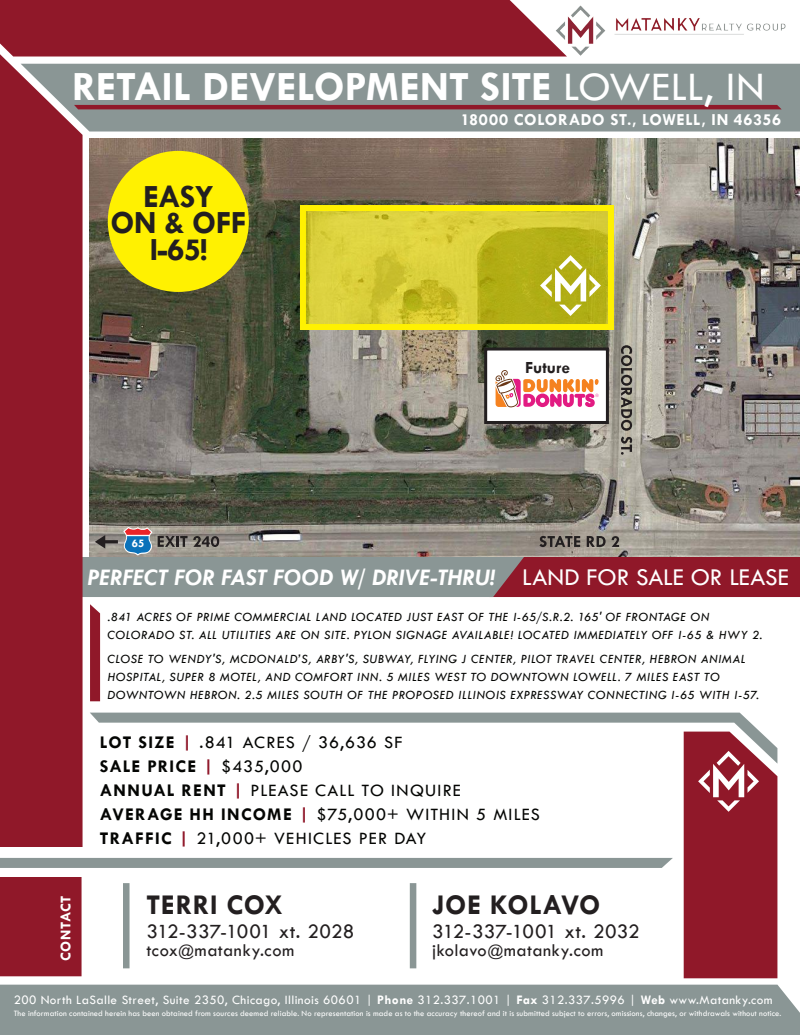
<style>
.page{position:relative;width:800px;height:1035px;background:#fff}
.page>*{position:absolute;margin:0;border:0;box-sizing:border-box;transform-origin:0 0}
.t1{font:700 42px "Tw Cen";letter-spacing:-.005em;color:#fff}
.t2{font:700 32.7px/26.6px "Tw Cen";letter-spacing:-.02em;color:#231f20;text-align:center}
.t3{font:700 28.9px "Tw Cen";letter-spacing:.015em;color:#231f20}
.t4{font:italic 700 24px "Tw Cen";letter-spacing:.005em;color:#fff}
.t5{font:21px "Tw Cen";letter-spacing:.005em;color:#231f20}
.t6{font:18.4px "Tw Cen";letter-spacing:.025em;color:#231f20}
.t7{font:18px/24px "Tw Cen";letter-spacing:.065em;color:#040503}
.t8{font:700 17.2px "Tw Cen";color:#231f20}
.t9{font:700 17px "Tw Cen";letter-spacing:.035em;color:#fff}
.t10{font:700 15px "Tw Cen";letter-spacing:.035em;color:#fff}
.t11{font:13.2px "Tw Cen";letter-spacing:.03em;color:#fff}
.t12{font:italic 13px/18px "Tw Cen";letter-spacing:.025em;color:#040503}
.t13{font:700 11.7px "Tw Cen";color:#fff}
.t14{font:8.5px "Tw Cen";letter-spacing:.01em;color:#fff}
.s1{font-weight:400}
.s2{font-weight:400;font-style:normal;font-size:25px}
.s3{font-weight:700}
.s4{font-weight:700;color:#90182a}
.s5{font-size:15.7px}
</style>
<div class="page">
<svg style="left:90px;top:713px;width:670px;height:51px"></svg>
<svg style="left:90px;top:604px;width:10px;height:97px"></svg>
<div style="left:83px;top:64px;width:717px;height:68px;background:#8a9695"></div>
<div style="left:0;top:0;width:567px;height:57px;background:#901829"></div>
<hr style="left:83px;top:105px;width:699px;height:4px;background:#901829">
<img style="left:554px;top:6px;width:232px;height:50px">
<div style="left:0;top:985px;width:800px;height:50px;background:#8a9695"></div>
<div style="left:0;top:858px;width:673px;height:10px;background:#8a9695"></div>
<div style="left:0;top:877px;width:82px;height:99px;background:#901829"></div>
<svg style="left:123px;top:883px;width:7px;height:85px"></svg>
<svg style="left:410px;top:883px;width:6px;height:85px"></svg>
<img style="left:90px;top:138px;width:710px;height:389px">
<svg style="left:307px;top:212px;width:300px;height:111px;background:#cdc42f"></svg>
<div style="left:300px;top:205px;width:314px;height:125px;border:6px solid #fff101"></div>
<div style="left:0;top:54px;width:83px;height:793px;background:#901829"></div>
<svg style="left:621px;top:345px;width:11px;height:110px"></svg>
<svg style="left:540px;top:255px;width:61px;height:61px"></svg>
<div style="left:108px;top:151px;width:141px;height:141px;background:#fff101;border-radius:50%"></div>
<svg style="left:684px;top:732px;width:93px;height:246px;background:#972939"></svg>
<svg style="left:0;top:527px;width:800px;height:70px;background:#906c6f"></svg>
<div style="left:484px;top:348px;width:125px;height:76px;background:#fff;border:3px solid #231f20"></div>
<svg style="left:495px;top:370px;width:104px;height:38px"></svg>
<h1 class="t1" style="left:72px;top:61px;width:694px">RETAIL DEVELOPMENT SITE <span class="s1">LOWELL, IN</span></h1>
<h2 class="t2" style="left:111px;top:182px;width:137px">EASY<br>ON &amp; OFF<br>I-65!</h2>
<p class="t13" style="left:132px;top:537px;width:14px">65</p>
<h3 class="t9" style="left:461px;top:109px;width:322px">18000 COLORADO ST., LOWELL, IN 46356</h3>
<h3 class="t8" style="left:525px;top:358px;width:46px">Future</h3>
<h3 class="t4" style="left:88px;top:563px;width:702px">PERFECT FOR FAST FOOD W/ DRIVE-THRU! <span class="s2">LAND FOR SALE OR LEASE</span></h3>
<p class="t12" style="left:108px;top:607px;width:656px">.841 ACRES OF PRIME COMMERCIAL LAND LOCATED JUST EAST OF THE I-65/S.R.2. 165' OF FRONTAGE ON<br>COLORADO ST. ALL UTILITIES ARE ON SITE. PYLON SIGNAGE AVAILABLE! LOCATED IMMEDIATELY OFF I-65 &amp; HWY 2.</p>
<p class="t12" style="left:108px;top:649px;width:653px">CLOSE TO WENDY'S, MCDONALD’S, ARBY'S, SUBWAY, FLYING J CENTER, PILOT TRAVEL CENTER, HEBRON ANIMAL<br>HOSPITAL, SUPER 8 MOTEL, AND COMFORT INN. 5 MILES WEST TO DOWNTOWN LOWELL. 7 MILES EAST TO<br>DOWNTOWN HEBRON. 2.5 MILES SOUTH OF THE PROPOSED ILLINOIS EXPRESSWAY CONNECTING I-65 WITH I-57.</p>
<h3 class="t7" style="left:100px;top:730px;width:442px"><span class="s3">LOT SIZE</span> <span class="s4">|</span> .841 ACRES / 36,636 SF<br><span class="s3">SALE PRICE</span> <span class="s4">|</span> $435,000<br><span class="s3">ANNUAL RENT</span> <span class="s4">|</span> PLEASE CALL TO INQUIRE<br><span class="s3">AVERAGE HH INCOME</span> <span class="s4">|</span> $75,000+ WITHIN 5 MILES<br><span class="s3">TRAFFIC</span> <span class="s4">|</span> 21,000+ VEHICLES PER DAY</h3>
<p class="t10" style="left:57px;top:961px;width:67px;rotate:-90deg">CONTACT</p>
<h3 class="t3" style="left:147px;top:888px;width:138px">TERRI COX</h3>
<h3 class="t5" style="left:147px;top:918px;width:209px">312-337-1001 xt. 2028</h3>
<h3 class="t6" style="left:147px;top:939px;width:149px">tcox<span class="s5">@</span>matanky.com</h3>
<h3 class="t3" style="left:432px;top:888px;width:170px">JOE KOLAVO</h3>
<h3 class="t5" style="left:432px;top:918px;width:209px">312-337-1001 xt. 2032</h3>
<h3 class="t6" style="left:432px;top:939px;width:173px">jkolavo<span class="s5">@</span>matanky.com</h3>
<p class="t11" style="left:14px;top:992px;width:760px">200 North LaSalle Street, Suite 2350, Chicago, Illinois 60601 | <span class="s3">Phone</span> 312.337.1001 | <span class="s3">Fax</span> 312.337.5996 | <span class="s3">Web</span> www.Matanky.com</p>
<p class="t14" style="left:14px;top:1008px;width:769px">The information contained herein has been obtained from sources deemed reliable. No representation is made as to the accuracy thereof and it is submitted subject to errors, omissions, changes, or withdrawals without notice.</p>
</div>
